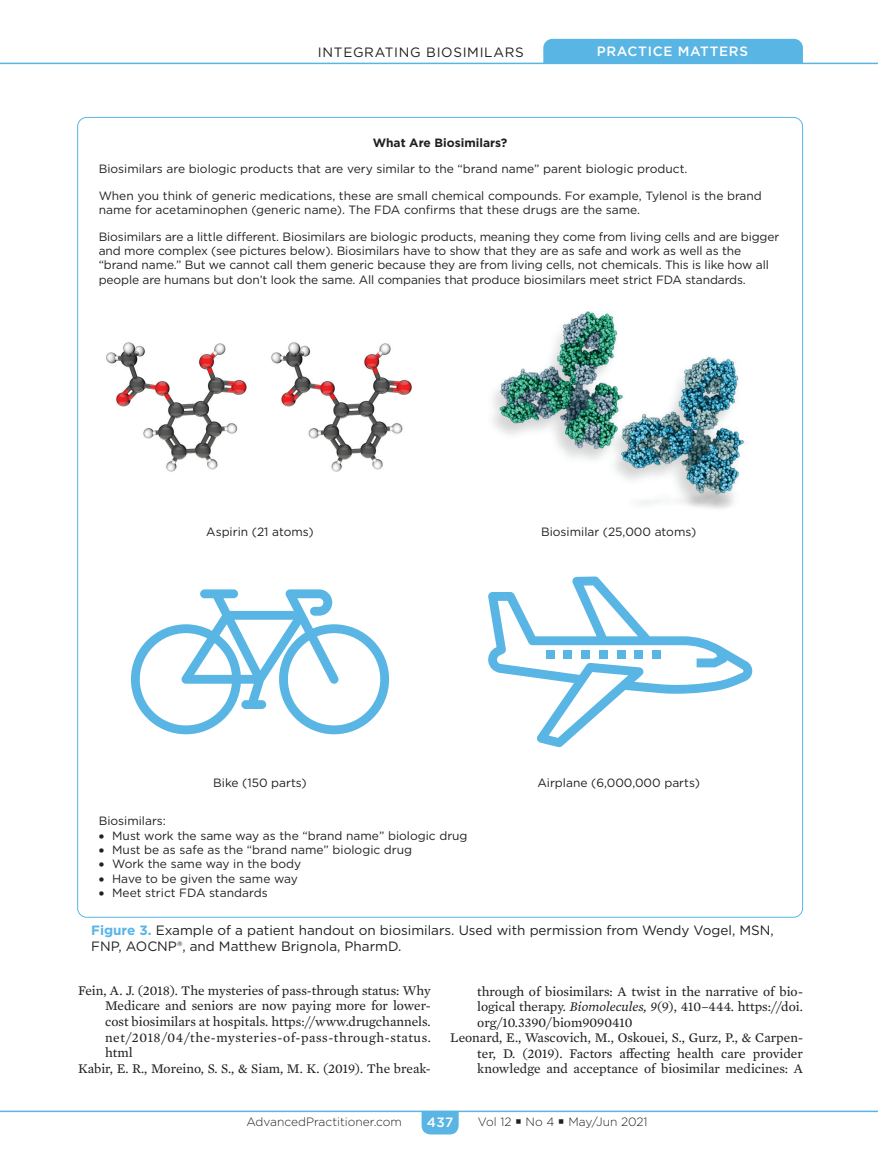
<style>
.page{position:relative;width:878px;height:1175px;background:#fff}
.page>*{position:absolute;margin:0;border:0;box-sizing:border-box;transform-origin:0 0}
.References{font:13.5px/15.6px "Mercury Text G2";color:#231f20;text-align:justify}
.Figure_Title{font:13.5px/16.2px "Gotham";color:#231f20}
.Figure_Title-2{font:13.5px "Gotham";letter-spacing:.05em;color:#231f20}
.t1{font:500 13.5px "Gotham";letter-spacing:.05em;color:#fff}
.t2{font:12px/14.4px "Gotham";letter-spacing:-.01em;color:#231f20}
.t3{font:300 12px "Gotham";color:#231f20}
.s1{font-weight:700}
.s2{font-weight:700;color:#59b5e4}
.s3{font-style:italic}
</style>
<div class="page">
<hr style="left:0;top:1110px;width:878px;height:2px;background:#59b5e4">
<svg style="left:421px;top:1110px;width:37px;height:24px"></svg>
<hr style="left:0;top:63px;width:878px;height:1px;background:#59b5e4">
<div style="left:543px;top:39px;width:259px;height:24px;background:#59b5e4"></div>
<img style="left:106px;top:342px;width:306px;height:130px">
<svg style="left:131px;top:589px;width:258px;height:145px"></svg>
<img style="left:492px;top:312px;width:254px;height:197px">
<svg style="left:488px;top:576px;width:264px;height:171px"></svg>
<div style="left:546px;top:649px;width:8px;height:9px;background:#59b5e4"></div>
<div style="left:563px;top:649px;width:9px;height:9px;background:#59b5e4"></div>
<div style="left:581px;top:649px;width:9px;height:9px;background:#59b5e4"></div>
<div style="left:599px;top:649px;width:9px;height:9px;background:#59b5e4"></div>
<div style="left:616px;top:649px;width:9px;height:9px;background:#59b5e4"></div>
<div style="left:634px;top:649px;width:9px;height:9px;background:#59b5e4"></div>
<div style="left:652px;top:649px;width:9px;height:9px;background:#59b5e4"></div>
<p class="Figure_Title-2" style="left:318px;top:43px;width:207px">INTEGRATING BIOSIMILARS</p>
<p class="t1" style="left:596px;top:43px;width:153px">PRACTICE MATTERS</p>
<p class="t2" style="left:99px;top:129px;width:590px;line-height:26.4px;text-indent:274px"><span class="s1">What Are Biosimilars?<br></span>Biosimilars are biologic products that are very similar to the “brand name” parent biologic product.</p>
<p class="t2" style="left:99px;top:188px;width:664px">When you think of generic medications, these are small chemical compounds. For example, Tylenol is the brand name for acetaminophen (generic name). The FDA confirms that these drugs are the same.</p>
<p class="t2" style="left:99px;top:229px;width:682px">Biosimilars are a little different. Biosimilars are biologic products, meaning they come from living cells and are bigger and more complex (see pictures below). Biosimilars have to show that they are as safe and work as well as the “brand name.” But we cannot call them generic because they are from living cells, not chemicals. This is like how all people are humans but don’t look the same. All companies that produce biosimilars meet strict FDA standards.</p>
<p class="t2" style="left:206px;top:524px;width:109px">Aspirin (21 atoms)</p>
<p class="t2" style="left:541px;top:524px;width:157px">Biosimilar (25,000 atoms)</p>
<p class="t2" style="left:213px;top:775px;width:95px">Bike (150 parts)</p>
<p class="t2" style="left:99px;top:813px;width:69px">Biosimilars:</p>
<p class="t2" style="left:99px;top:828px;width:370px">• Must work the same way as the “brand name” biologic drug</p>
<p class="t2" style="left:99px;top:842px;width:315px">• Must be as safe as the “brand name” biologic drug</p>
<p class="t2" style="left:99px;top:856px;width:204px">• Work the same way in the body</p>
<p class="t2" style="left:99px;top:871px;width:201px">• Have to be given the same way</p>
<p class="t2" style="left:99px;top:885px;width:170px">• Meet strict FDA standards</p>
<p class="t2" style="left:537px;top:775px;width:164px">Airplane (6,000,000 parts)</p>
<p class="Figure_Title" style="left:91px;top:921px;width:684px"><span class="s2">Figure 3.</span> Example of a patient handout on biosimilars. Used with permission from Wendy Vogel, MSN,<br>FNP, AOCNP®, and Matthew Brignola, PharmD.</p>
<p class="References" style="left:105px;top:981px;width:327px;text-indent:-27px">Fein, A. J. (2018). The mysteries of pass-through status: Why Medicare and seniors are now paying more for lower&shy;cost biosimilars at hospitals. https://www.drugchannels. net/2018/04/the-mysteries-of-pass-through-status. html</p>
<p class="References" style="left:78px;top:1060px;width:354px">Kabir, E. R., Moreino, S. S., &amp; Siam, M. K. (2019). The break-</p>
<p class="References" style="left:477px;top:983px;width:327px">through of biosimilars: A twist in the narrative of bio&shy;logical therapy. <span class="s3">Biomolecules, 9</span>(9), 410–444. https://doi. org/10.3390/biom9090410</p>
<p class="References" style="left:477px;top:1029px;width:327px;text-indent:-27px">Leonard, E., Wascovich, M., Oskouei, S., Gurz, P., &amp; Carpen&shy;ter, D. (2019). Factors affecting health care provider knowledge and acceptance of biosimilar medicines: A</p>
<p class="t3" style="left:246px;top:1114px;width:157px">AdvancedPractitioner.com</p>
<p class="t1" style="left:426px;top:1113px;width:28px">437</p>
<p class="t3" style="left:478px;top:1113px;width:171px">Vol 12 ▪ No 4 ▪ May/Jun 2021</p>
</div>
